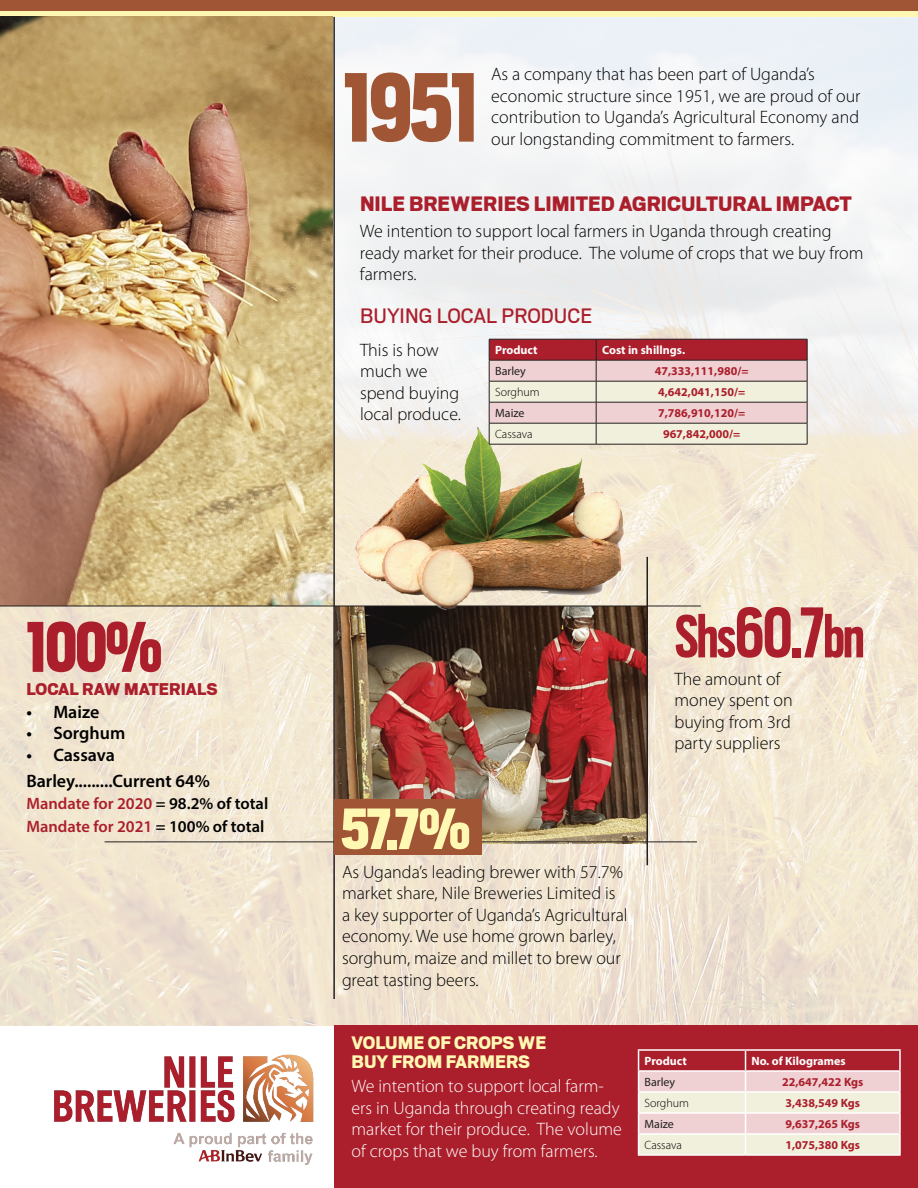
<style>
.page{position:relative;width:918px;height:1188px;background:#fff}
.page>*{position:absolute;margin:0;border:0;box-sizing:border-box;transform-origin:0 0}
.t1{font:900 109.5px "Scout Cond";color:#a05635;scale:.89 1}
.t2{font:900 79.8px "Scout Cond";color:#ab1f2c;scale:.89 1}
.t3{font:700 67.8px "Scout Cond";color:#ab1f2c;scale:.89 1}
.t4{font:900 64.8px "Scout Cond";color:#fff8b2}
.t5{font:900 23.25px "Scout";color:#ab1f2c}
.t6{font:23.25px "Scout";color:#ab1f2c}
.t7{font:900 20.25px/18.8px "Scout";color:#fff8b2}
.t8{font:900 18.9px "Scout";color:#ab1f2c}
.t9{font:300 18px/21.6px "Myriad Pro";color:#000}
.t10{font:300 18px/21.6px "Myriad Pro";color:#fff}
.t11{font:600 18px/26.2px "Myriad Pro";color:#000}
.t12{font:600 16.5px/23.2px "Myriad Pro";color:#ab1f2c}
.t13{font:700 12px "Myriad Pro";color:#ab1f2c}
.t14{font:700 12px "Myriad Pro";color:#fff}
.t15{font:300 12px "Myriad Pro";color:#000}
.t16{font:12px "Myriad Pro";color:#231f20}
.s1{color:#000}
.s2{font-size:79.8px}
</style>
<div class="page">
<img style="left:0;top:18px;width:918px;height:1007px">
<div style="left:334px;top:1026px;width:584px;height:162px;background:#ab1f2c"></div>
<img style="left:54px;top:1054px;width:260px;height:111px">
<svg style="left:0;top:10px;width:918px;height:7px;background:#ecdb9b"></svg>
<div style="left:0;top:0;width:918px;height:10px;background:#a05635"></div>
<img style="left:0;top:17px;width:333px;height:588px">
<img style="left:335px;top:627px;width:311px;height:215px">
<hr style="left:0;top:606px;width:701px;height:1px;background:#231f20">
<hr style="left:105px;top:842px;width:592px;height:1px;background:#231f20">
<hr style="left:333px;top:17px;width:2px;height:982px;background:#231f20">
<div style="left:334px;top:800px;width:148px;height:55px;background:#a05635"></div>
<hr style="left:646px;top:557px;width:2px;height:308px;background:#231f20">
<img style="left:327px;top:416px;width:328px;height:211px">
<hr style="left:489px;top:444px;width:107px;height:1px;background:#231f20">
<hr style="left:596px;top:444px;width:211px;height:1px;background:#231f20">
<svg style="left:489px;top:339px;width:319px;height:105px;background:#d7b1ac"></svg>
<hr style="left:638px;top:1049px;width:108px;height:2px;background:#fff">
<hr style="left:746px;top:1049px;width:155px;height:2px;background:#fff">
<svg style="left:638px;top:1050px;width:263px;height:104px"></svg>
<hr style="left:638px;top:1154px;width:108px;height:2px;background:#fff">
<hr style="left:746px;top:1154px;width:155px;height:2px;background:#fff">
<h2 class="t2" style="left:26px;top:604px;width:154px">100%</h2>
<p class="t8" style="left:26px;top:679px;width:193px">LOCAL RAW MATERIALS</p>
<p class="t11" style="left:26px;top:698px;width:74px">• Maize</p>
<p class="t11" style="left:26px;top:720px;width:100px">• Sorghum</p>
<p class="t11" style="left:26px;top:741px;width:185px">• Cassava<br>Barley.........Current 64%</p>
<p class="t12" style="left:26px;top:791px;width:243px">Mandate for 2020 <span class="s1">= 98.2% of total<br></span>Mandate for 2021 <span class="s1">= 100% of total</span></p>
<h1 class="t1" style="left:343px;top:49px;width:153px">1951</h1>
<p class="t9" style="left:491px;top:63px;width:371px">As a company that has been part of Uganda’s economic structure since 1951, we are proud of our contribution to Uganda’s Agricultural Economy and our longstanding commitment to farmers.</p>
<p class="t5" style="left:360px;top:191px;width:493px">NILE BREWERIES LIMITED AGRICULTURAL IMPACT</p>
<p class="t9" style="left:360px;top:220px;width:505px">We intention to support local farmers in Uganda through creating ready market for their produce. The volume of crops that we buy from farmers.</p>
<p class="t6" style="left:360px;top:304px;width:234px">BUYING LOCAL PRODUCE</p>
<p class="t9" style="left:360px;top:339px;width:103px">This is how much we spend buying local produce.</p>
<p class="t14" style="left:495px;top:342px;width:44px">Product</p>
<p class="t14" style="left:602px;top:342px;width:85px">Cost in shillngs.</p>
<p class="t16" style="left:495px;top:364px;width:32px">Barley</p>
<p class="t13" style="left:655px;top:363px;width:95px">47,333,111,980/=</p>
<p class="t15" style="left:495px;top:385px;width:46px">Sorghum</p>
<p class="t13" style="left:658px;top:384px;width:89px">4,642,041,150/=</p>
<p class="t16" style="left:495px;top:406px;width:31px">Maize</p>
<p class="t13" style="left:658px;top:405px;width:89px">7,786,910,120/=</p>
<p class="t15" style="left:495px;top:427px;width:39px">Cassava</p>
<p class="t13" style="left:663px;top:426px;width:79px">967,842,000/=</p>
<h3 class="t3" style="left:675px;top:600px;width:214px">Shs<span class="s2">60.7</span>bn</h3>
<p class="t9" style="left:674px;top:668px;width:120px">The amount of money spent on buying from 3rd party suppliers</p>
<h3 class="t4" style="left:341px;top:794px;width:131px">57.7%</h3>
<p class="t9" style="left:342px;top:861px;width:287px">As Uganda’s leading brewer with 57.7% market share, Nile Breweries Limited is a key supporter of Uganda’s Agricultural economy. We use home grown barley, sorghum, maize and millet to brew our great tasting beers.</p>
<p class="t7" style="left:352px;top:1034px;width:197px">VOLUME OF CROPS WE<br>BUY FROM FARMERS</p>
<p class="t10" style="left:352px;top:1075px;width:272px">We intention to support local farm&shy;ers in Uganda through creating ready market for their produce. The volume of crops that we buy from farmers.</p>
<p class="t14" style="left:645px;top:1053px;width:44px">Product</p>
<p class="t14" style="left:752px;top:1053px;width:96px">No. of Kilogrames</p>
<p class="t16" style="left:645px;top:1075px;width:32px">Barley</p>
<p class="t13" style="left:782px;top:1074px;width:83px">22,647,422 Kgs</p>
<p class="t15" style="left:645px;top:1096px;width:46px">Sorghum</p>
<p class="t13" style="left:785px;top:1095px;width:76px">3,438,549 Kgs</p>
<p class="t16" style="left:645px;top:1117px;width:31px">Maize</p>
<p class="t13" style="left:785px;top:1116px;width:76px">9,637,265 Kgs</p>
<p class="t15" style="left:645px;top:1138px;width:39px">Cassava</p>
<p class="t13" style="left:785px;top:1137px;width:76px">1,075,380 Kgs</p>
</div>
